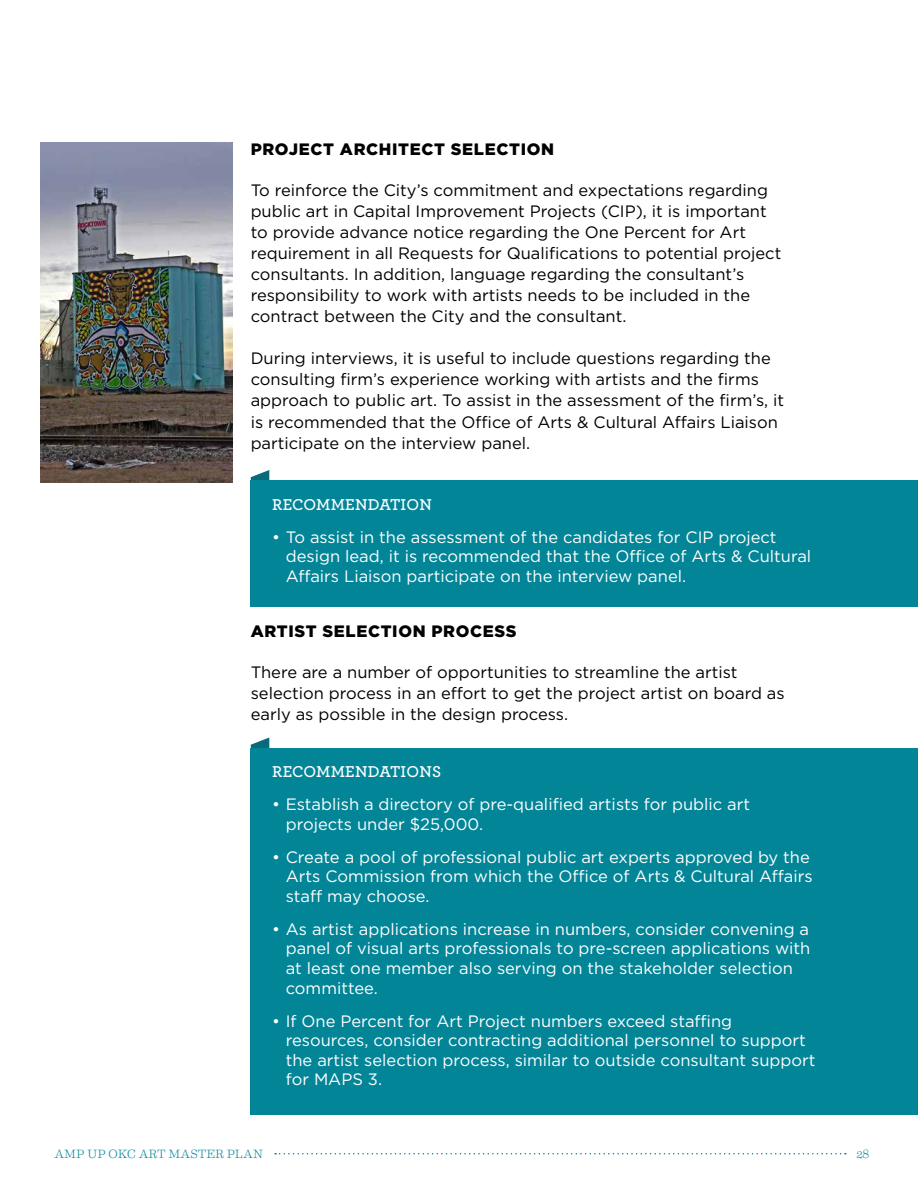
<style>
.page{position:relative;width:918px;height:1188px;background:#fff}
.page>*{position:absolute;margin:0;border:0;box-sizing:border-box;transform-origin:0 0}
.t1{font:16.5px/21px "Gotham";color:#000}
.t2{font:16.5px/19.5px "Gotham";color:#fff}
.t3{font:900 16.5px "Gotham";letter-spacing:.04em;color:#000}
.t4{font:600 16.5px "Archer Pro";letter-spacing:.01em;color:#fff}
.t5{font:300 12px "Eames Century Modern";letter-spacing:-.015em;color:#038598}
</style>
<div class="page">
<svg style="left:275px;top:1153px;width:571px;height:1px"></svg>
<svg style="left:251px;top:470px;width:18px;height:10px"></svg>
<div style="left:251px;top:480px;width:667px;height:127px;background:#038598"></div>
<svg style="left:251px;top:737px;width:18px;height:11px"></svg>
<div style="left:251px;top:748px;width:667px;height:367px;background:#038598"></div>
<img style="left:40px;top:142px;width:192px;height:341px">
<p class="t3" style="left:251px;top:138px;width:305px">PROJECT ARCHITECT SELECTION</p>
<p class="t1" style="left:251px;top:180px;width:532px">To reinforce the City’s commitment and expectations regarding public art in Capital Improvement Projects (CIP), it is important to provide advance notice regarding the One Percent for Art requirement in all Requests for Qualifications to potential project consultants. In addition, language regarding the consultant’s responsibility to work with artists needs to be included in the contract between the City and the consultant.</p>
<p class="t1" style="left:251px;top:348px;width:535px">During interviews, it is useful to include questions regarding the consulting firm’s experience working with artists and the firms approach to public art. To assist in the assessment of the firm’s, it is recommended that the Office of Arts &amp; Cultural Affairs Liaison participate on the interview panel.</p>
<p class="t4" style="left:272px;top:492px;width:161px">RECOMMENDATION</p>
<p class="t2" style="left:286px;top:527px;width:527px;text-indent:-13px">• To assist in the assessment of the candidates for CIP project design lead, it is recommended that the Office of Arts &amp; Cultural<br>Affairs Liaison participate on the interview panel.</p>
<p class="t3" style="left:251px;top:620px;width:267px">ARTIST SELECTION PROCESS</p>
<p class="t1" style="left:251px;top:662px;width:536px">There are a number of opportunities to streamline the artist selection process in an effort to get the project artist on board as early as possible in the design process.</p>
<p class="t4" style="left:272px;top:760px;width:170px">RECOMMENDATIONS</p>
<p class="t2" style="left:286px;top:795px;width:466px;text-indent:-13px">• Establish a directory of pre-qualified artists for public art projects under $25,000.</p>
<p class="t2" style="left:286px;top:847px;width:528px;text-indent:-13px">• Create a pool of professional public art experts approved by the<br>Arts Commission from which the Office of Arts &amp; Cultural Affairs staff may choose.</p>
<p class="t2" style="left:286px;top:919px;width:526px;text-indent:-13px">• As artist applications increase in numbers, consider convening a panel of visual arts professionals to pre-screen applications with at least one member also serving on the stakeholder selection committee.</p>
<p class="t2" style="left:286px;top:1011px;width:531px;text-indent:-13px">• If One Percent for Art Project numbers exceed staffing resources, consider contracting additional personnel to support the artist selection process, similar to outside consultant support for MAPS 3.</p>
<p class="t5" style="left:54px;top:1144px;width:211px">AMP UP OKC ART MASTER PLAN</p>
<p class="t5" style="left:856px;top:1144px;width:14px">28</p>
</div>
